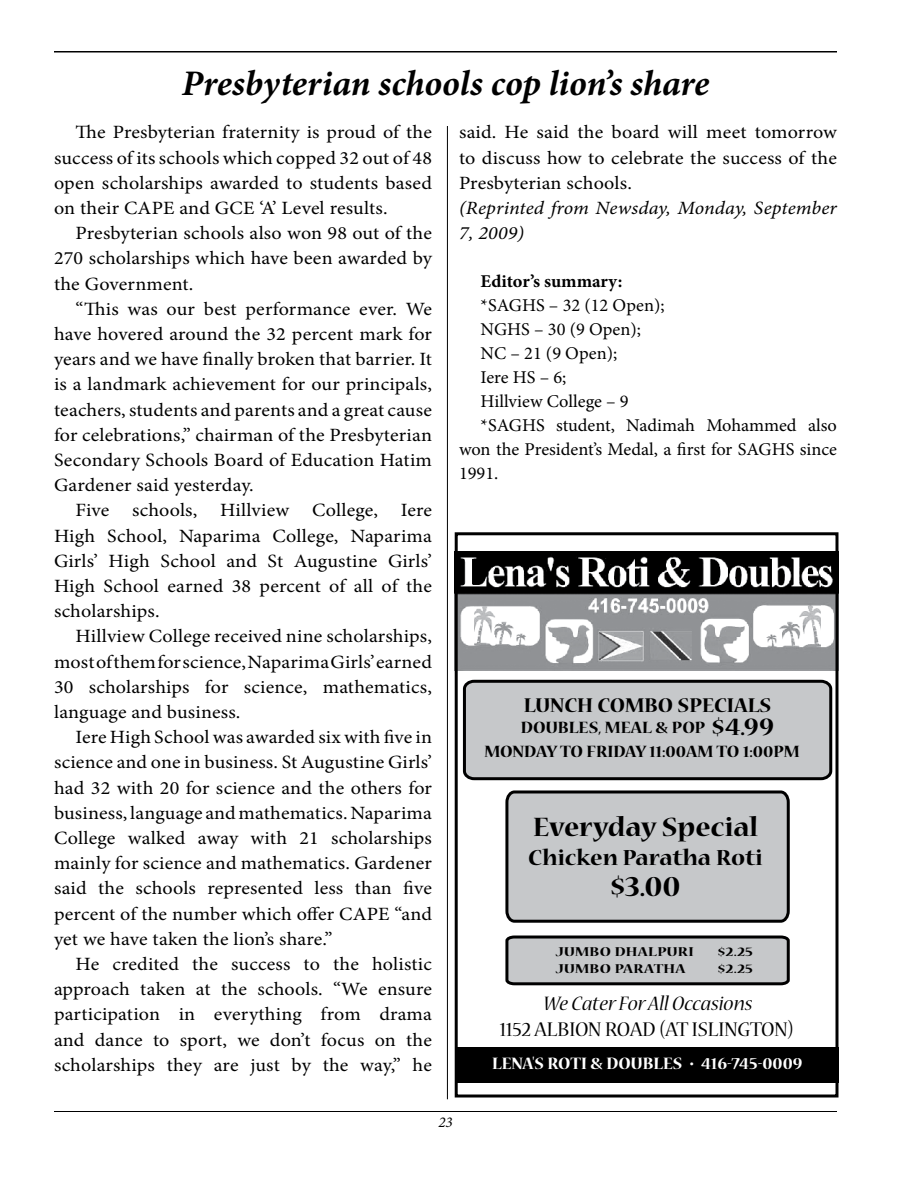
<style>
.page{position:relative;width:918px;height:1188px;background:#fff}
.page>*{position:absolute;margin:0;border:0;box-sizing:border-box;transform-origin:0 0}
.t1{font:italic 700 36px "Minion Pro";letter-spacing:-.005em;color:#000}
.t2{font:700 31.95px "Nueva Std";color:#000}
.t3{font:700 29.55px "Nueva Std";color:#000}
.t4{font:700 24.3px "Nueva Std";color:#000}
.t5{font:700 22.2px "Nueva Std";color:#000}
.t6{font:22.05px "Nueva Std";letter-spacing:-.005em;color:#000}
.t7{font:italic 22.05px "Nueva Std";color:#000}
.t8{font:18.75px/25.2px "Minion Pro";letter-spacing:.005em;color:#000;text-align:justify;scale:1.07 1}
.t9{font:italic 18.75px/25.2px "Minion Pro";letter-spacing:.005em;color:#000;scale:1.07 1}
.t10{font:700 18.3px "Nueva Std";color:#fff}
.t11{font:700 18.15px/23.4px "Nueva Std";color:#000}
.t12{font:18px "Minion Pro";color:#000}
.t13{font:700 18px "Minion Pro";color:#000}
.t14{font:italic 15px "Minion Pro";color:#000}
.t15{font:700 14.25px "Nueva Std";letter-spacing:.02em;color:#000;scale:1.18 1}
.s1{font-size:27.75px}
</style>
<div class="page">
<hr style="left:54px;top:51px;width:783px;height:1px;background:#000">
<hr style="left:54px;top:1111px;width:783px;height:1px;background:#000">
<hr style="left:447px;top:126px;width:1px;height:973px;background:#000">
<svg style="left:505px;top:790px;width:285px;height:133px;background:#babbbd"></svg>
<svg style="left:505px;top:935px;width:285px;height:51px;background:#adaeb0"></svg>
<img style="left:459px;top:552px;width:375px;height:119px">
<div style="left:455px;top:1047px;width:383px;height:36px;background:#000"></div>
<svg style="left:462px;top:679px;width:371px;height:102px;background:#b8babc"></svg>
<div style="left:455px;top:532px;width:383px;height:566px;border:3px solid #000"></div>
<h1 class="t1" style="left:182px;top:58px;width:529px">Presbyterian schools cop lion’s share</h1>
<p class="t8" style="left:54px;top:120px;width:355px;text-indent:22px">The Presbyterian fraternity is proud of the success of its schools which copped 32 out of 48 open scholarships awarded to students based on their CAPE and GCE ‘A’ Level results.</p>
<p class="t8" style="left:54px;top:221px;width:355px;text-indent:22px">Presbyterian schools also won 98 out of the 270 scholarships which have been awarded by the Government.</p>
<p class="t8" style="left:54px;top:296px;width:355px;text-indent:22px">“This was our best performance ever. We have hovered around the 32 percent mark for years and we have finally broken that barrier. It is a landmark achievement for our principals, teachers, students and parents and a great cause for celebrations,” chairman of the Presbyterian Secondary Schools Board of Education Hatim Gardener said yesterday.</p>
<p class="t8" style="left:54px;top:498px;width:355px;text-indent:22px">Five schools, Hillview College, Iere High School, Naparima College, Naparima Girls’ High School and St Augustine Girls’ High School earned 38 percent of all of the scholarships.</p>
<p class="t8" style="left:54px;top:624px;width:355px;text-indent:22px">Hillview College received nine scholarships, most of them for science, Naparima Girls’ earned 30 scholarships for science, mathematics, language and business.</p>
<p class="t8" style="left:54px;top:725px;width:355px;text-indent:22px">Iere High School was awarded six with five in science and one in business. St Augustine Girls’ had 32 with 20 for science and the others for business, language and mathematics. Naparima College walked away with 21 scholarships mainly for science and mathematics. Gardener said the schools represented less than five percent of the number which offer CAPE “and yet we have taken the lion’s share.”</p>
<p class="t8" style="left:54px;top:952px;width:355px;text-indent:22px">He credited the success to the holistic approach taken at the schools. “We ensure participation in everything from drama and dance to sport, we don’t focus on the scholarships they are just by the way,” he</p>
<p class="t8" style="left:459px;top:120px;width:355px">said. He said the board will meet tomorrow to discuss how to celebrate the success of the Presbyterian schools.</p>
<p class="t9" style="left:459px;top:195px;width:355px">(Reprinted from Newsday, Monday, September<br>7, 2009)</p>
<p class="t13" style="left:481px;top:269px;width:143px">Editor’s summary:</p>
<p class="t12" style="left:481px;top:293px;width:185px">*SAGHS – 32 (12 Open);</p>
<p class="t12" style="left:481px;top:317px;width:162px">NGHS – 30 (9 Open);</p>
<p class="t12" style="left:481px;top:341px;width:138px">NC – 21 (9 Open);</p>
<p class="t12" style="left:481px;top:365px;width:87px">Iere HS – 6;</p>
<p class="t12" style="left:481px;top:389px;width:150px">Hillview College – 9</p>
<p class="t12" style="left:481px;top:413px;width:358px">*SAGHS student, Nadimah Mohammed also</p>
<p class="t12" style="left:459px;top:437px;width:380px">won the President’s Medal, a first for SAGHS since</p>
<p class="t12" style="left:459px;top:461px;width:41px">1991.</p>
<p class="t5" style="left:524px;top:695px;width:249px">LUNCH COMBO SPECIALS</p>
<p class="t11" style="left:484px;top:717px;width:317px;text-indent:36px">DOUBLES, MEAL &amp; POP <span class="s1">$4.99<br></span>MONDAY TO FRIDAY 11:00AM TO 1:00PM</p>
<h3 class="t3" style="left:533px;top:814px;width:227px">Everyday Special</h3>
<p class="t4" style="left:528px;top:846px;width:236px">Chicken Paratha Roti</p>
<h2 class="t2" style="left:610px;top:872px;width:72px">$3.00</h2>
<p class="t15" style="left:556px;top:945px;width:118px">JUMBO DHALPURI</p>
<p class="t15" style="left:718px;top:945px;width:31px">$2.25</p>
<p class="t15" style="left:556px;top:962px;width:112px">JUMBO PARATHA</p>
<p class="t15" style="left:718px;top:962px;width:31px">$2.25</p>
<p class="t7" style="left:544px;top:994px;width:211px">We Cater For All Occasions</p>
<p class="t6" style="left:500px;top:1019px;width:295px">1152 ALBION ROAD (AT ISLINGTON)</p>
<p class="t10" style="left:492px;top:1055px;width:312px">LENA'S ROTI &amp; DOUBLES • 416-745-0009</p>
<p class="t14" style="left:438px;top:1112px;width:8px">23</p>
</div>
